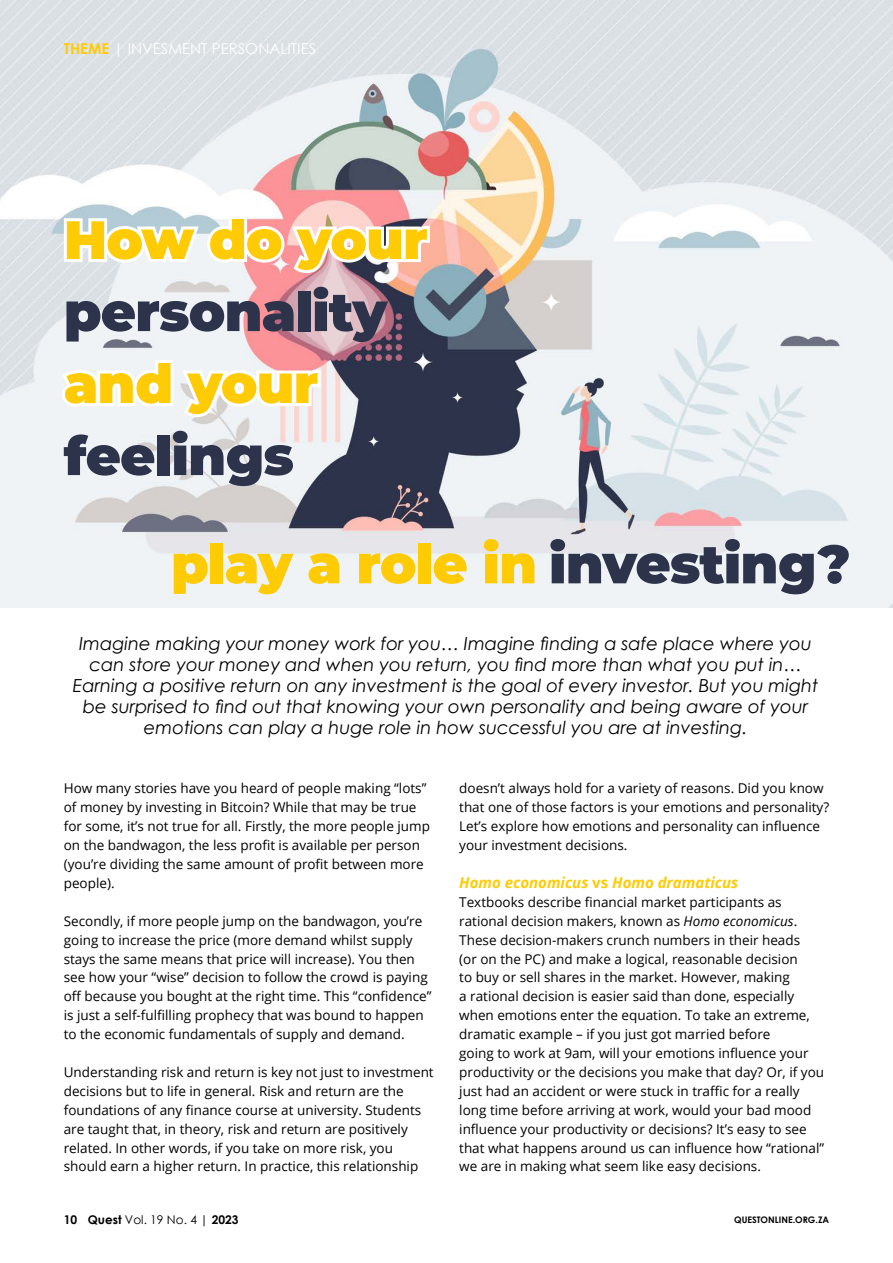
<style>
.page{position:relative;width:893px;height:1263px;background:#fff}
.page>*{position:absolute;margin:0;border:0;box-sizing:border-box;transform-origin:0 0}
.t1{font:900 54px "Montserrat";letter-spacing:-.015em;color:#ffcb05}
.t2{font:900 54px "Montserrat";letter-spacing:-.015em;color:#2d334b}
.t3{font:italic 18px/21px "Century Gothic";color:#000;text-align:center}
.t4{font:italic 700 15px "Open Sans";color:#ffcb05}
.t5{font:15px "Century Gothic";color:#fff}
.t6{font:13.5px/18.9px "Open Sans";color:#000}
.t7{font:700 12px "Century Gothic";color:#000}
.t8{font:700 9px "Century Gothic";color:#000}
.s1{font-weight:700;color:#ffcb05}
.s2{color:#2d334b}
.s3{font-style:normal}
.s4{font-style:italic}
.s5{font-weight:400}
</style>
<div class="page">
<img style="left:0;top:0;width:893px;height:608px">
<svg style="left:61px;top:213px;width:372px;height:63px"></svg>
<svg style="left:59px;top:357px;width:264px;height:63px"></svg>
<p class="t5" style="left:64px;top:38px;width:254px"><span class="s1">THEME</span> | INVESMENT PERSONALITIES</p>
<h1 class="t1" style="left:64px;top:199px;width:365px">How do your</h1>
<h1 class="t2" style="left:64px;top:271px;width:325px">personality</h1>
<h1 class="t1" style="left:64px;top:343px;width:256px">and your</h1>
<h1 class="t2" style="left:64px;top:415px;width:232px">feelings</h1>
<h1 class="t1" style="left:171px;top:524px;width:681px">play a role in <span class="s2">investing?</span></h1>
<p class="t3" style="left:73px;top:633px;width:747px">Imagine making your money work for you… Imagine finding a safe place where you can store your money and when you return, you find more than what you put in… Earning a positive return on any investment is the goal of every investor. But you might be surprised to find out that knowing your own personality and being aware of your emotions can play a huge role in how successful you are at investing.</p>
<p class="t6" style="left:64px;top:779px;width:368px">How many stories have you heard of people making “lots” of money by investing in Bitcoin? While that may be true for some, it’s not true for all. Firstly, the more people jump on the bandwagon, the less profit is available per person (you’re dividing the same amount of profit between more people).</p>
<p class="t6" style="left:64px;top:911px;width:369px">Secondly, if more people jump on the bandwagon, you’re going to increase the price (more demand whilst supply stays the same means that price will increase). You then see how your “wise” decision to follow the crowd is paying off because you bought at the right time. This “confidence” is just a self-fulfilling prophecy that was bound to happen to the economic fundamentals of supply and demand.</p>
<p class="t6" style="left:64px;top:1062px;width:371px">Understanding risk and return is key not just to investment decisions but to life in general. Risk and return are the foundations of any finance course at university. Students are taught that, in theory, risk and return are positively related. In other words, if you take on more risk, you should earn a higher return. In practice, this relationship</p>
<p class="t6" style="left:459px;top:779px;width:371px">doesn’t always hold for a variety of reasons. Did you know that one of those factors is your emotions and personality?<br>Let’s explore how emotions and personality can influence your investment decisions.</p>
<p class="t4" style="left:459px;top:872px;width:281px">Homo economicus <span class="s3">vs</span> Homo dramaticus</p>
<p class="t6" style="left:459px;top:892px;width:366px">Textbooks describe financial market participants as rational decision makers, known as <span class="s4">Homo economicus</span>.<br>These decision-makers crunch numbers in their heads<br>(or on the PC) and make a logical, reasonable decision<br>to buy or sell shares in the market. However, making<br>a rational decision is easier said than done, especially when emotions enter the equation. To take an extreme, dramatic example – if you just got married before<br>going to work at 9am, will your emotions influence your productivity or the decisions you make that day? Or, if you just had an accident or were stuck in traffic for a really long time before arriving at work, would your bad mood influence your productivity or decisions? It’s easy to see that what happens around us can influence how “rational” we are in making what seem like easy decisions.</p>
<p class="t7" style="left:64px;top:1210px;width:176px">10 Quest <span class="s5">Vol. 19 No. 4 |</span> 2023</p>
<p class="t8" style="left:734px;top:1213px;width:97px">QUESTONLINE.ORG.ZA</p>
</div>
